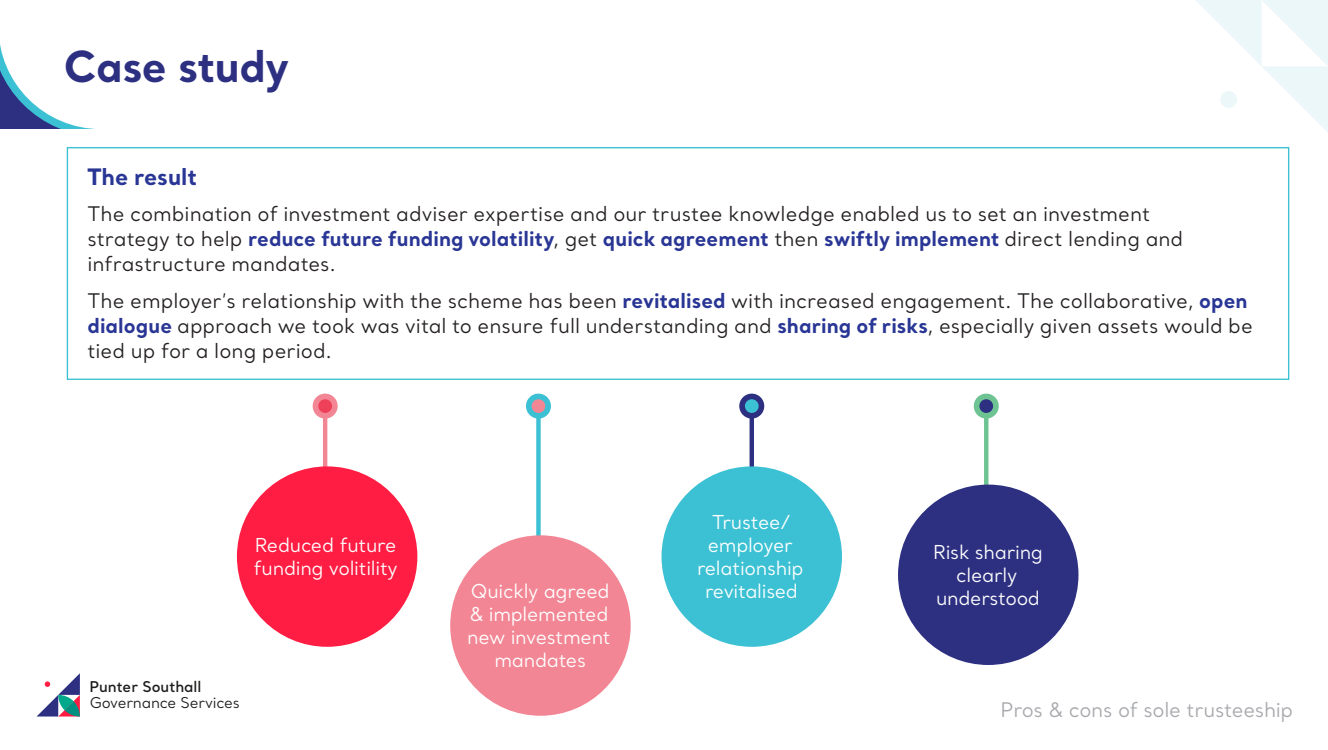
<style>
.page{position:relative;width:1328px;height:750px;background:#fff}
.page>*{position:absolute;margin:0;border:0;box-sizing:border-box;transform-origin:0 0}
.t1{font:700 42.5px "Santral";letter-spacing:-.01em;color:#2d3081}
.sub{font:700 22.5px "Santral";color:#293695}
.body{font:20px/25px "Santral";color:#231f20}
.t2{font:20px "Santral";letter-spacing:-.015em;color:#a8a9ad}
.t3{font:19px/23px "Santral";letter-spacing:-.015em;color:#fff}
.t4{font:15px "Santral";letter-spacing:-.015em;color:#1d1e1c}
.t5{font:600 14.75px "Santral";color:#1d1e1c}
.s1{font-weight:700;color:#293695}
</style>
<div class="page">
<svg style="left:1196px;top:0;width:132px;height:132px"></svg>
<div style="left:67px;top:147px;width:1222px;height:233px;border:1px solid #3cc1d4"></div>
<svg style="left:749px;top:419px;width:5px;height:47px"></svg>
<div style="left:739px;top:394px;width:25px;height:25px;background:#2d3081;border-radius:50%"></div>
<div style="left:745px;top:399px;width:13px;height:14px;background:#3cc1d4;border-radius:50%"></div>
<div style="left:661px;top:466px;width:181px;height:181px;background:#3cc1d4;border-radius:50%"></div>
<svg style="left:984px;top:419px;width:4px;height:66px"></svg>
<div style="left:973px;top:394px;width:25px;height:25px;background:#6dc492;border-radius:50%"></div>
<div style="left:979px;top:399px;width:14px;height:14px;background:#2d3081;border-radius:50%"></div>
<div style="left:898px;top:485px;width:180px;height:180px;background:#2d3081;border-radius:50%"></div>
<svg style="left:536px;top:419px;width:4px;height:116px"></svg>
<div style="left:526px;top:394px;width:25px;height:25px;background:#3cc1d4;border-radius:50%"></div>
<div style="left:531px;top:399px;width:14px;height:14px;background:#f38694;border-radius:50%"></div>
<div style="left:450px;top:535px;width:180px;height:181px;background:#f38694;border-radius:50%"></div>
<svg style="left:323px;top:419px;width:4px;height:47px"></svg>
<div style="left:313px;top:394px;width:25px;height:25px;background:#f38694;border-radius:50%"></div>
<div style="left:318px;top:399px;width:14px;height:14px;background:#ee4159;border-radius:50%"></div>
<div style="left:237px;top:466px;width:180px;height:181px;background:#ff1d43;border-radius:50%"></div>
<svg style="left:37px;top:673px;width:43px;height:44px"></svg>
<svg style="left:0;top:45px;width:95px;height:84px"></svg>
<p class="t1" style="left:64px;top:38px;width:227px">Case study</p>
<p class="sub" style="left:87px;top:161px;width:111px">The result</p>
<p class="body" style="left:87px;top:201px;width:1097px">The combination of investment adviser expertise and our trustee knowledge enabled us to set an investment strategy to help <span class="s1">reduce future funding volatility</span>, get <span class="s1">quick agreement</span> then <span class="s1">swiftly implement</span> direct lending and infrastructure mandates.</p>
<p class="body" style="left:87px;top:288px;width:1167px">The employer’s relationship with the scheme has been <span class="s1">revitalised</span> with increased engagement. The collaborative, <span class="s1">open dialogue</span> approach we took was vital to ensure full understanding and <span class="s1">sharing of risks</span>, especially given assets would be tied up for a long period.</p>
<p class="t3" style="left:255px;top:534px;width:143px">Reduced future</p>
<p class="t3" style="left:254px;top:557px;width:146px">funding volitility</p>
<p class="t3" style="left:708px;top:511px;width:87px">Trustee/ employer</p>
<p class="t3" style="left:697px;top:557px;width:108px">relationship</p>
<p class="t3" style="left:705px;top:579px;width:94px">revitalised</p>
<p class="t3" style="left:933px;top:540px;width:111px">Risk sharing</p>
<p class="t3" style="left:956px;top:563px;width:62px">clearly</p>
<p class="t3" style="left:471px;top:580px;width:140px">Quickly agreed</p>
<p class="t3" style="left:936px;top:586px;width:105px">understood</p>
<p class="t3" style="left:469px;top:603px;width:140px">&amp; implemented</p>
<p class="t3" style="left:467px;top:625px;width:145px">new investment</p>
<p class="t3" style="left:494px;top:648px;width:93px">mandates</p>
<p class="t5" style="left:89px;top:677px;width:114px">Punter Southall</p>
<p class="t4" style="left:90px;top:693px;width:152px">Governance Services</p>
<p class="t2" style="left:1000px;top:696px;width:294px">Pros &amp; cons of sole trusteeship</p>
</div>
